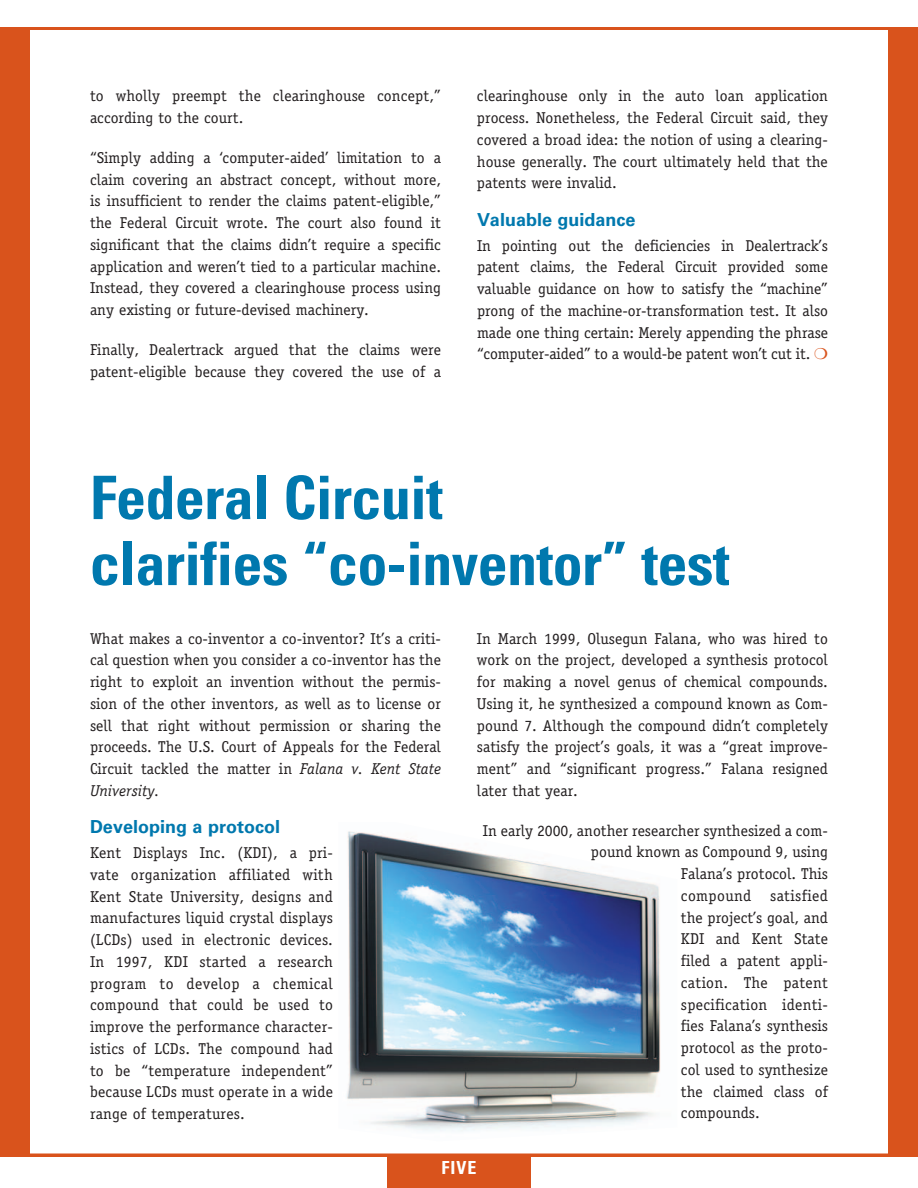
<style>
.page{position:relative;width:918px;height:1188px;background:#fff}
.page>*{position:absolute;margin:0;border:0;box-sizing:border-box;transform-origin:0 0}
.t1{font:700 condensed 60px/66px "Univers LT Std";letter-spacing:-.01em;color:#0078ae}
.t2{font:700 18px "Univers LT Std";color:#0078ae}
.t3{font:700 condensed 18px "Univers LT Std";color:#fff}
.t4{font:15.75px/21.8px "Officina Serif Std";color:#231f20;text-align:justify}
.t5{font:15.75px "Officina Serif Std";letter-spacing:.025em;color:#231f20}
.t6{font:15.75px "Officina Serif Std";letter-spacing:.02em;color:#231f20}
.s1{font-style:italic}
</style>
<div class="page">
<div style="left:0;top:27px;width:918px;height:1129px;background:#d9531c"></div>
<div style="left:27px;top:27px;width:864px;height:1129px;background:#fff;border:3px solid #d9531c"></div>
<div style="left:387px;top:1156px;width:144px;height:32px;background:#d9531c"></div>
<img style="left:346px;top:831px;width:315px;height:300px">
<p class="t4" style="left:90px;top:85px;width:352px">to wholly preempt the clearinghouse concept,” according to the court.</p>
<p class="t4" style="left:90px;top:147px;width:353px">“Simply adding a ‘computer-aided’ limitation to a claim covering an abstract concept, without more, is insufficient to render the claims patent-eligible,” the Federal Circuit wrote. The court also found it significant that the claims didn’t require a specific application and weren’t tied to a particular machine.<br>Instead, they covered a clearinghouse process using any existing or future-devised machinery.</p>
<p class="t4" style="left:90px;top:339px;width:352px">Finally, Dealertrack argued that the claims were patent-eligible because they covered the use of a</p>
<p class="t4" style="left:477px;top:85px;width:353px">clearinghouse only in the auto loan application process. Nonetheless, the Federal Circuit said, they covered a broad idea: the notion of using a clearing&shy;house generally. The court ultimately held that the patents were invalid.</p>
<p class="t2" style="left:477px;top:209px;width:160px">Valuable guidance</p>
<p class="t4" style="left:477px;top:234px;width:353px">In pointing out the deficiencies in Dealertrack’s patent claims, the Federal Circuit provided some valuable guidance on how to satisfy the “machine” prong of the machine-or-transformation test. It also made one thing certain: Merely appending the phrase “computer-aided” to a would-be patent won’t cut it.</p>
<h1 class="t1" style="left:90px;top:465px;width:641px">Federal Circuit<br>clarifies “co-inventor” test</h1>
<p class="t4" style="left:90px;top:627px;width:353px">What makes a co-inventor a co-inventor? It’s a criti&shy;cal question when you consider a co-inventor has the right to exploit an invention without the permis&shy;sion of the other inventors, as well as to license or sell that right without permission or sharing the proceeds. The U.S. Court of Appeals for the Federal Circuit tackled the matter in <span class="s1">Falana v. Kent State University.</span></p>
<p class="t2" style="left:90px;top:816px;width:192px">Developing a protocol</p>
<p class="t4" style="left:90px;top:842px;width:245px">Kent Displays Inc. (KDI), a pri&shy;vate organization affiliated with Kent State University, designs and manufactures liquid crystal displays (LCDs) used in electronic devices.<br>In 1997, KDI started a research program to develop a chemical compound that could be used to improve the performance character&shy;istics of LCDs. The compound had to be “temperature independent” because LCDs must operate in a wide range of temperatures.</p>
<p class="t4" style="left:477px;top:627px;width:353px">In March 1999, Olusegun Falana, who was hired to work on the project, developed a synthesis protocol for making a novel genus of chemical compounds.<br>Using it, he synthesized a compound known as Com&shy;pound 7. Although the compound didn’t completely satisfy the project’s goals, it was a “great improve&shy;ment” and “significant progress.” Falana resigned later that year.</p>
<p class="t4" style="left:483px;top:819px;width:347px">In early 2000, another researcher synthesized a com-</p>
<p class="t4" style="left:591px;top:841px;width:239px">pound known as Compound 9, using</p>
<p class="t4" style="left:681px;top:863px;width:148px">Falana’s protocol. This</p>
<p class="t5" style="left:681px;top:886px;width:148px">compound satisfied</p>
<p class="t4" style="left:681px;top:906px;width:149px">the project’s goal, and</p>
<p class="t4" style="left:681px;top:928px;width:149px">KDI and Kent State</p>
<p class="t4" style="left:681px;top:950px;width:148px">filed a patent appli-</p>
<p class="t6" style="left:681px;top:973px;width:149px">cation. The patent</p>
<p class="t4" style="left:681px;top:993px;width:149px">specification identi-</p>
<p class="t4" style="left:681px;top:1015px;width:148px">fies Falana’s synthesis</p>
<p class="t4" style="left:681px;top:1037px;width:148px">protocol as the proto-</p>
<p class="t4" style="left:681px;top:1059px;width:148px">col used to synthesize</p>
<p class="t4" style="left:681px;top:1080px;width:148px">the claimed class of</p>
<p class="t4" style="left:681px;top:1102px;width:80px">compounds.</p>
<p class="t3" style="left:442px;top:1157px;width:36px">FIVE</p>
</div>
